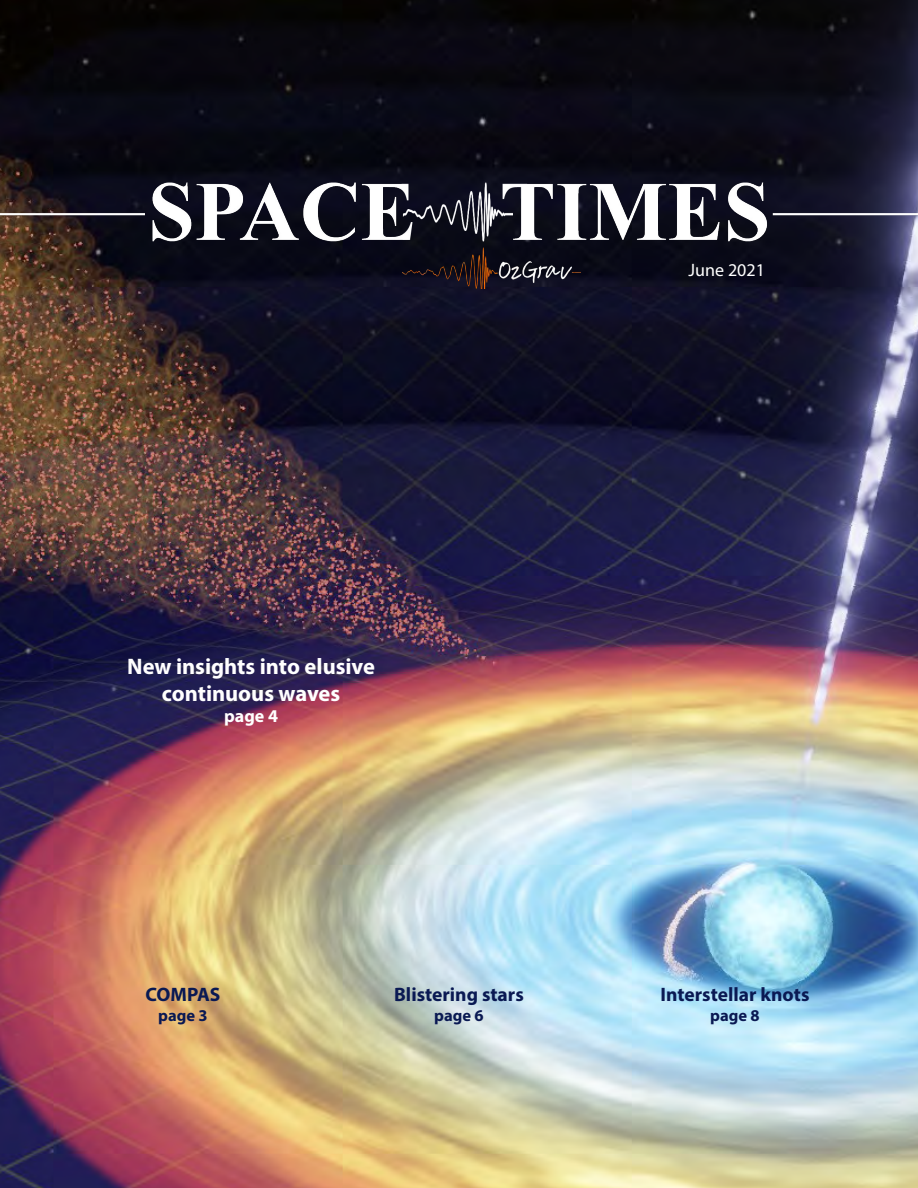
<style>
.page{position:relative;width:918px;height:1188px;background:#fff}
.page>*{position:absolute;margin:0;border:0;box-sizing:border-box;transform-origin:0 0}
.t1{font:700 22.5px/27px "Myriad Pro";letter-spacing:-.005em;color:#fff;text-align:center}
.t2{font:700 19.5px "Myriad Pro";color:#0a1953}
.t3{font:18px "Myriad Pro";color:#fff}
.t4{font:700 18px "Myriad Pro";color:#fff}
.t5{font:700 16.5px "Myriad Pro";color:#0a1953}
</style>
<div class="page">
<img style="left:0;top:0;width:918px;height:1188px">
<img style="left:0;top:151px;width:918px;height:121px">
<img style="left:402px;top:233px;width:178px;height:56px">
<p class="t3" style="left:689px;top:259px;width:78px">June 2021</p>
<p class="t1" style="left:127px;top:652px;width:249px">New insights into elusive continuous waves</p>
<p class="t4" style="left:224px;top:705px;width:55px">page 4</p>
<p class="t2" style="left:146px;top:982px;width:76px">COMPAS</p>
<p class="t5" style="left:158px;top:1005px;width:51px">page 3</p>
<p class="t2" style="left:394px;top:982px;width:131px">Blistering stars</p>
<p class="t5" style="left:434px;top:1005px;width:51px">page 6</p>
<p class="t2" style="left:661px;top:982px;width:150px">Interstellar knots</p>
<p class="t5" style="left:710px;top:1005px;width:51px">page 8</p>
</div>
